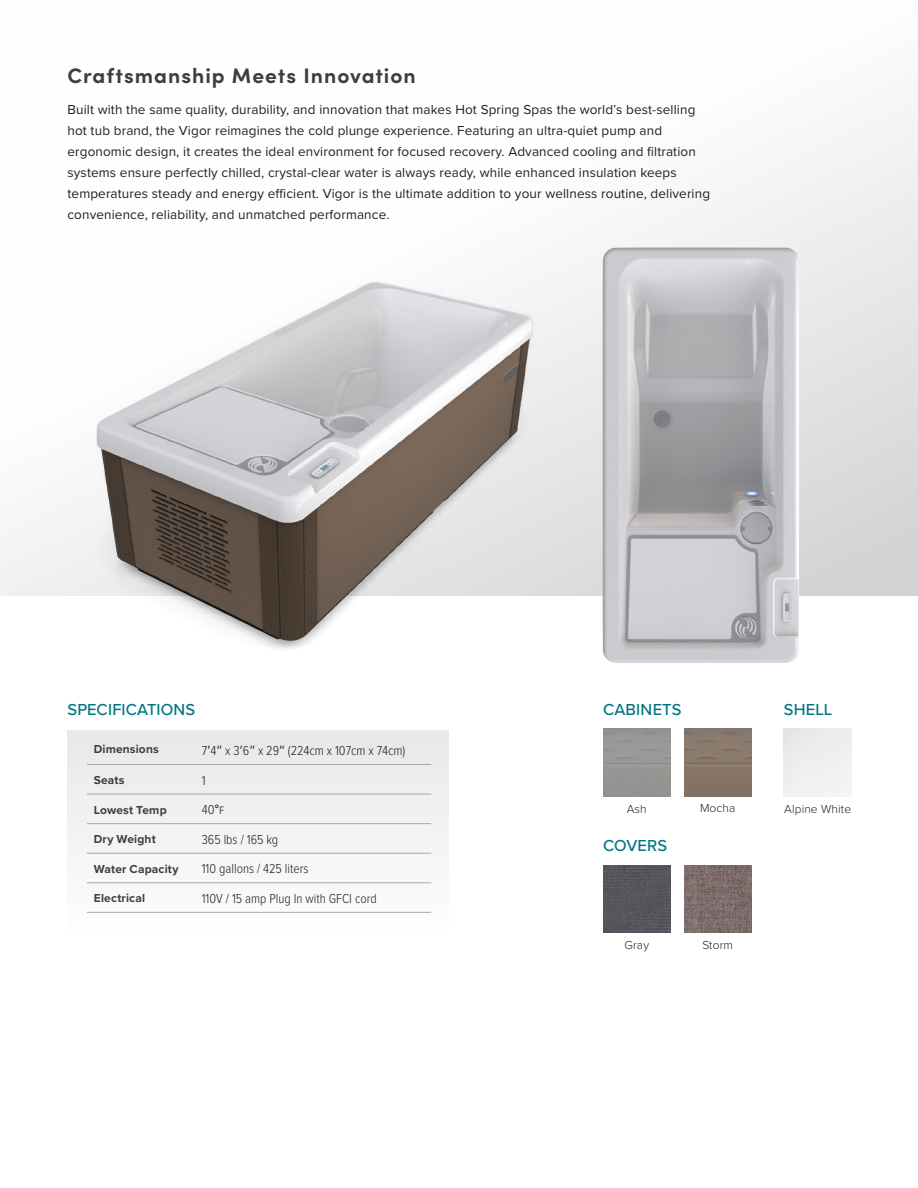
<style>
.page{position:relative;width:918px;height:1188px;background:#fff}
.page>*{position:absolute;margin:0;border:0;box-sizing:border-box;transform-origin:0 0}
.t1{font:700 21px "Sofia Pro";letter-spacing:.045em;color:#3e3e3f}
.t2{font:500 16.5px "Proxima Nova";letter-spacing:.01em;color:#007482}
.t3{font:13.5px/21px "Proxima Nova";letter-spacing:.01em;color:#231f20}
.t4{font:300 13.5px "Proxima Nova Cond";color:#231f20}
.t5{font:700 12px "Proxima Nova";letter-spacing:.01em;color:#3e3e3f}
.t6{font:300 12px "Proxima Nova";letter-spacing:.01em;color:#231f20}
.s1{font-family:"Source Sans 3";font-weight:400}
.s2{font-family:"Sofia Pro";font-weight:400}
</style>
<div class="page">
<svg style="left:594px;top:108px;width:324px;height:487px"></svg>
<img style="left:97px;top:282px;width:435px;height:359px">
<img style="left:603px;top:248px;width:196px;height:415px">
<img style="left:684px;top:865px;width:68px;height:68px">
<img style="left:603px;top:865px;width:67px;height:68px">
<div style="left:684px;top:729px;width:68px;height:67px;background:#867669"></div>
<div style="left:68px;top:730px;width:381px;height:210px;background:#f3f3f3"></div>
<hr style="left:87px;top:764px;width:108px;height:1px;background:#a8a9ad">
<hr style="left:195px;top:764px;width:236px;height:1px;background:#a8a9ad">
<hr style="left:87px;top:794px;width:108px;height:1px;background:#a8a9ad">
<hr style="left:195px;top:794px;width:236px;height:1px;background:#a8a9ad">
<hr style="left:87px;top:823px;width:108px;height:1px;background:#a8a9ad">
<hr style="left:195px;top:823px;width:236px;height:1px;background:#a8a9ad">
<hr style="left:87px;top:853px;width:108px;height:1px;background:#a8a9ad">
<hr style="left:195px;top:853px;width:236px;height:1px;background:#a8a9ad">
<hr style="left:87px;top:883px;width:108px;height:1px;background:#a8a9ad">
<hr style="left:195px;top:883px;width:236px;height:1px;background:#a8a9ad">
<hr style="left:87px;top:912px;width:108px;height:1px;background:#a8a9ad">
<hr style="left:195px;top:912px;width:236px;height:1px;background:#a8a9ad">
<h1 class="t1" style="left:68px;top:60px;width:350px">Craftsmanship Meets Innovation</h1>
<p class="t3" style="left:68px;top:98px;width:644px">Built with the same quality, durability, and innovation that makes Hot Spring Spas the world’s best-selling hot tub brand, the Vigor reimagines the cold plunge experience. Featuring an ultra-quiet pump and ergonomic design, it creates the ideal environment for focused recovery. Advanced cooling and filtration systems ensure perfectly chilled, crystal-clear water is always ready, while enhanced insulation keeps temperatures steady and energy efficient. Vigor is the ultimate addition to your wellness routine, delivering convenience, reliability, and unmatched performance.</p>
<p class="t2" style="left:67px;top:697px;width:129px">SPECIFICATIONS</p>
<p class="t2" style="left:603px;top:697px;width:80px">CABINETS</p>
<p class="t5" style="left:94px;top:740px;width:67px">Dimensions</p>
<p class="t4" style="left:202px;top:741px;width:205px">7<span class="s1">′</span>4<span class="s1">″</span> x 3<span class="s1">′</span>6<span class="s1">″</span> x 29<span class="s1">″</span> (224cm x 107cm x 74cm)</p>
<p class="t5" style="left:94px;top:771px;width:32px">Seats</p>
<p class="t4" style="left:202px;top:770px;width:5px">1</p>
<p class="t5" style="left:94px;top:801px;width:74px">Lowest Temp</p>
<p class="t4" style="left:202px;top:800px;width:24px">40<span class="s2">°</span>f</p>
<p class="t5" style="left:94px;top:830px;width:63px">Dry Weight</p>
<p class="t4" style="left:202px;top:829px;width:78px">365 lbs / 165 kg</p>
<p class="t5" style="left:94px;top:860px;width:86px">Water Capacity</p>
<p class="t4" style="left:202px;top:859px;width:108px">110 gallons / 425 liters</p>
<p class="t5" style="left:94px;top:889px;width:53px">Electrical</p>
<p class="t4" style="left:202px;top:888px;width:177px">110V / 15 amp Plug In with GFCI cord</p>
<p class="t6" style="left:627px;top:800px;width:21px">Ash</p>
<p class="t6" style="left:700px;top:799px;width:37px">Mocha</p>
<p class="t2" style="left:603px;top:834px;width:66px">COVERS</p>
<p class="t6" style="left:624px;top:936px;width:26px">Gray</p>
<p class="t6" style="left:702px;top:936px;width:32px">Storm</p>
<p class="t2" style="left:784px;top:697px;width:50px">SHELL</p>
<p class="t6" style="left:784px;top:800px;width:69px">Alpine White</p>
</div>
